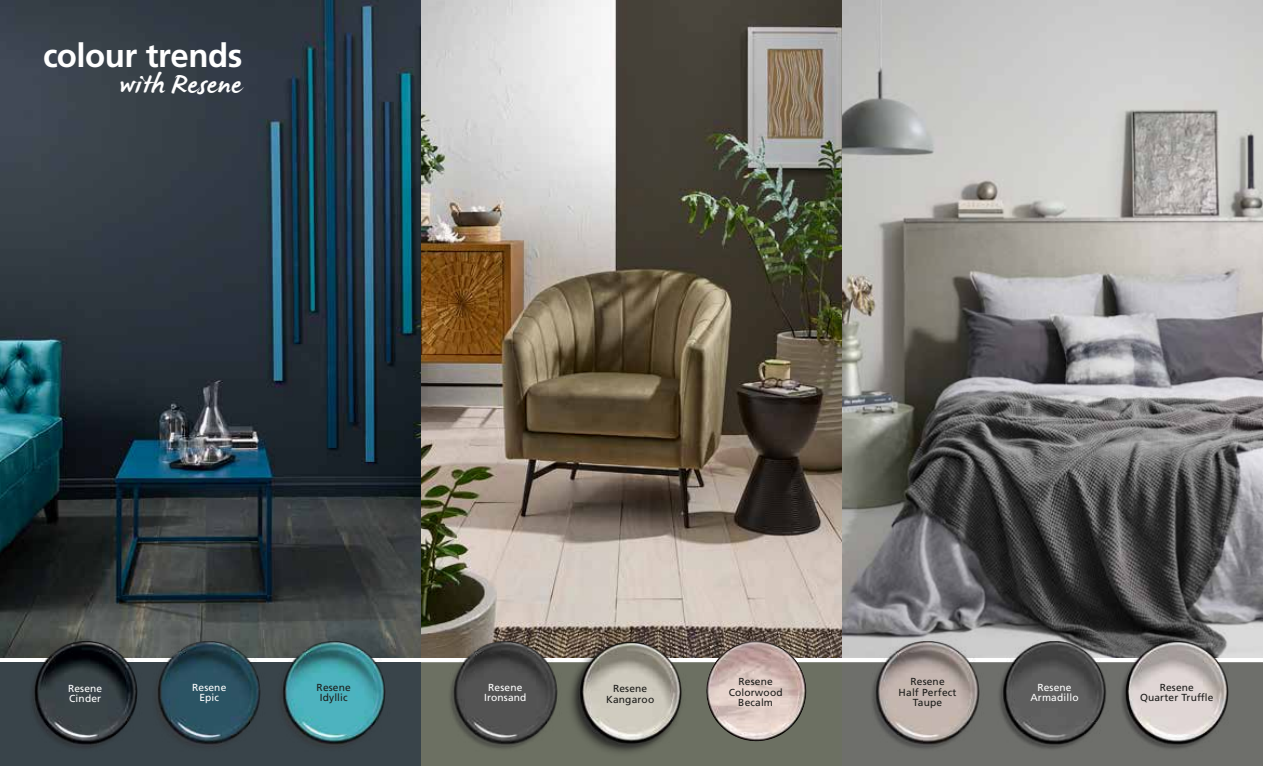
<style>
.page{position:relative;width:1263px;height:766px;background:#fff}
.page>*{position:absolute;margin:0;border:0;box-sizing:border-box;transform-origin:0 0}
.t1{font:700 33px "Frutiger LT Std";letter-spacing:-.015em;color:#fff}
.t2{font:26.55px "James Paul";letter-spacing:.02em;color:#fff}
.t3{font:10.2px/10.5px "Frutiger LT Std";letter-spacing:.015em;color:#1d1d1b;text-align:center}
.t4{font:10.2px/10.5px "Frutiger LT Std";letter-spacing:.015em;color:#fff;text-align:center}
</style>
<div class="page">
<img style="left:0;top:0;width:1263px;height:657px">
<div style="left:0;top:662px;width:421px;height:103px;background:#39444a"></div>
<div style="left:842px;top:662px;width:421px;height:103px;background:#6e6f6b"></div>
<svg style="left:421px;top:662px;width:421px;height:103px;background:#868478"></svg>
<img style="left:993px;top:629px;width:118px;height:127px">
<img style="left:1118px;top:629px;width:124px;height:127px">
<img style="left:864px;top:629px;width:129px;height:127px">
<img style="left:23px;top:629px;width:123px;height:119px">
<img style="left:146px;top:629px;width:125px;height:116px">
<img style="left:571px;top:630px;width:124px;height:126px">
<img style="left:706px;top:640px;width:48px;height:73px">
<img style="left:442px;top:629px;width:129px;height:127px">
<img style="left:271px;top:629px;width:128px;height:117px">
<h1 class="t1" style="left:43px;top:36px;width:201px">colour trends</h1>
<h2 class="t2" style="left:119px;top:71px;width:123px">with Resene</h2>
<p class="t4" style="left:68px;top:683px;width:36px;text-align:left">Resene<br>Cinder</p>
<p class="t4" style="left:192px;top:681px;width:36px">Resene<br>Epic</p>
<p class="t3" style="left:606px;top:683px;width:50px">Resene<br>Kangaroo</p>
<p class="t3" style="left:729px;top:676px;width:55px">Resene<br>Colorwood<br>Becalm</p>
<p class="t3" style="left:899px;top:676px;width:59px">Resene<br>Half Perfect<br>Taupe</p>
<p class="t3" style="left:317px;top:681px;width:36px;text-align:left">Resene<br>Idyllic</p>
<p class="t4" style="left:484px;top:681px;width:44px">Resene<br>Ironsand</p>
<p class="t4" style="left:1030px;top:681px;width:50px">Resene<br>Armadillo</p>
<p class="t3" style="left:1140px;top:681px;width:75px">Resene<br>Quarter Truffle</p>
</div>
